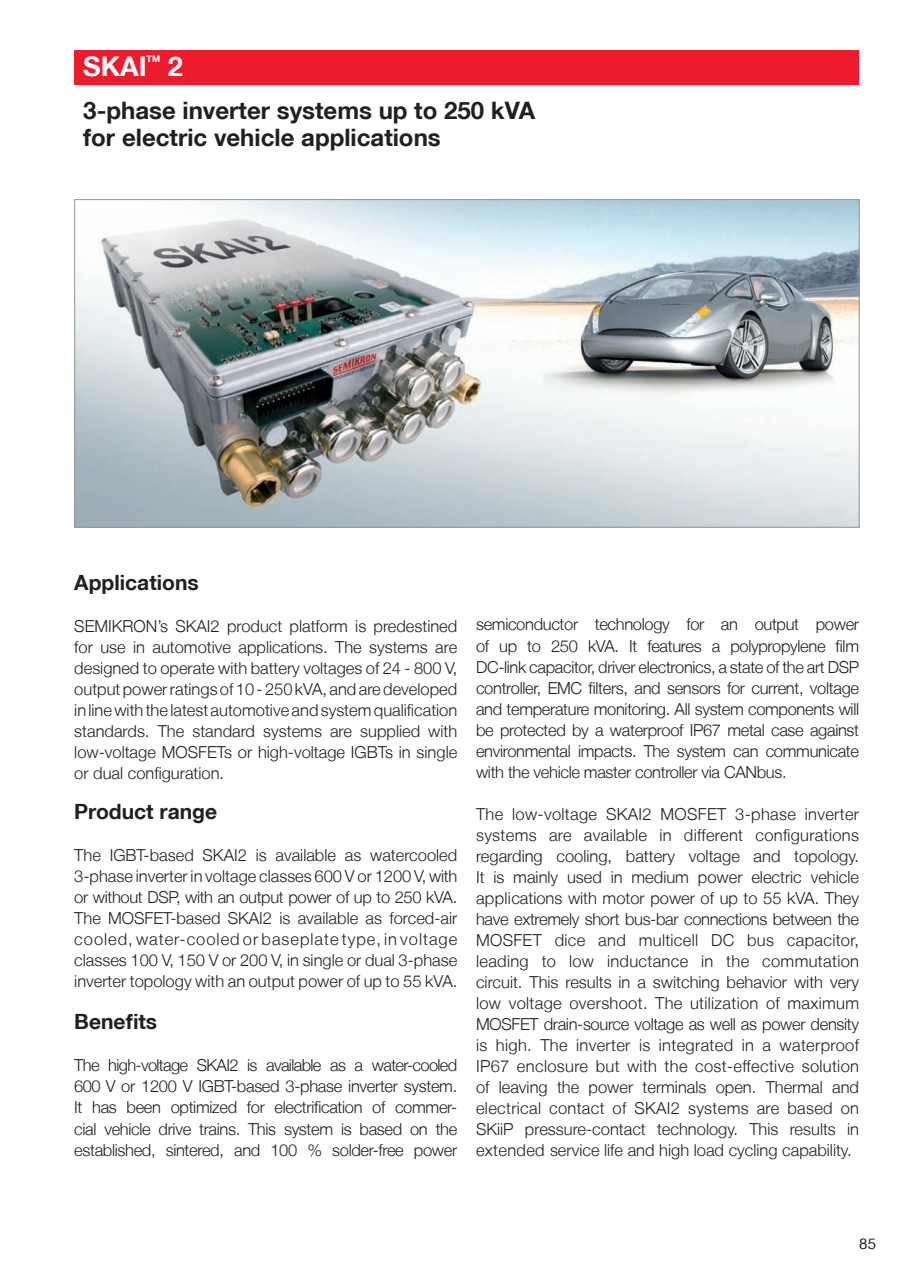
<style>
.page{position:relative;width:910px;height:1280px;background:#fff}
.page>*{position:absolute;margin:0;border:0;box-sizing:border-box;transform-origin:0 0}
.t1{font:700 27px "Helvetica Neue LT";color:#fff}
.t2{font:700 24px/27px "Helvetica Neue LT";color:#231f20}
.t3{font:700 21px "Helvetica Neue LT";color:#231f20}
.t4{font:300 16.5px/21px "Helvetica Neue LT";color:#231f20;text-align:justify}
.t5{font:15px "Helvetica Neue LT";color:#231f20}
.t6{font:700 9px "Helvetica Neue LT";color:#fff}
</style>
<div class="page">
<div style="left:75px;top:51px;width:783px;height:34px;background:#ee1b2d"></div>
<img style="left:76px;top:201px;width:781px;height:324px">
<h1 class="t1" style="left:83px;top:50px;width:65px">SKAI</h1>
<p class="t6" style="left:147px;top:54px;width:15px">TM</p>
<h1 class="t1" style="left:168px;top:50px;width:17px">2</h1>
<h2 class="t2" style="left:83px;top:96px;width:453px">3-phase inverter systems up to 250 kVA for electric vehicle applications</h2>
<p class="t3" style="left:74px;top:569px;width:126px">Applications</p>
<p class="t4" style="left:74px;top:615px;width:384px">SEMIKRON’s SKAI2 product platform is predestined for use in automotive applications. The systems are designed to operate with battery voltages of 24 - 800 V, output power ratings of 10 - 250 kVA, and are developed in line with the latest automotive and system qualification standards. The standard systems are supplied with low-voltage MOSFETs or high-voltage IGBTs in single or dual configuration.</p>
<p class="t4" style="left:476px;top:613px;width:384px">semiconductor technology for an output power of up to 250 kVA. It features a polypropylene film DC-link capacitor, driver electronics, a state of the art DSP controller, EMC filters, and sensors for current, voltage and temperature monitoring. All system components will be protected by a waterproof IP67 metal case against environmental impacts. The system can communicate with the vehicle master controller via CANbus.</p>
<p class="t4" style="left:476px;top:802px;width:384px">The low-voltage SKAI2 MOSFET 3-phase inverter systems are available in different configurations regarding cooling, battery voltage and topology.<br>It is mainly used in medium power electric vehicle applications with motor power of up to 55 kVA. They have extremely short bus-bar connections between the MOSFET dice and multicell DC bus capacitor, leading to low inductance in the commutation circuit. This results in a switching behavior with very low voltage overshoot. The utilization of maximum MOSFET drain-source voltage as well as power density is high. The inverter is integrated in a waterproof IP67 enclosure but with the cost-effective solution of leaving the power terminals open. Thermal and electrical contact of SKAI2 systems are based on SKiiP pressure-contact technology. This results in extended service life and high load cycling capability.</p>
<p class="t3" style="left:74px;top:798px;width:144px">Product range</p>
<p class="t4" style="left:74px;top:844px;width:384px">The IGBT-based SKAI2 is available as watercooled 3-phase inverter in voltage classes 600 V or 1200 V, with or without DSP, with an output power of up to 250 kVA.<br>The MOSFET-based SKAI2 is available as forced-air cooled, water-cooled or baseplate type, in voltage classes 100 V, 150 V or 200 V, in single or dual 3-phase inverter topology with an output power of up to 55 kVA.</p>
<p class="t3" style="left:74px;top:1008px;width:84px">Benefits</p>
<p class="t4" style="left:74px;top:1054px;width:384px">The high-voltage SKAI2 is available as a water-cooled 600 V or 1200 V IGBT-based 3-phase inverter system.<br>It has been optimized for electrification of commer&shy;cial vehicle drive trains. This system is based on the established, sintered, and 100 % solder-free power</p>
<p class="t5" style="left:859px;top:1233px;width:18px">85</p>
</div>
